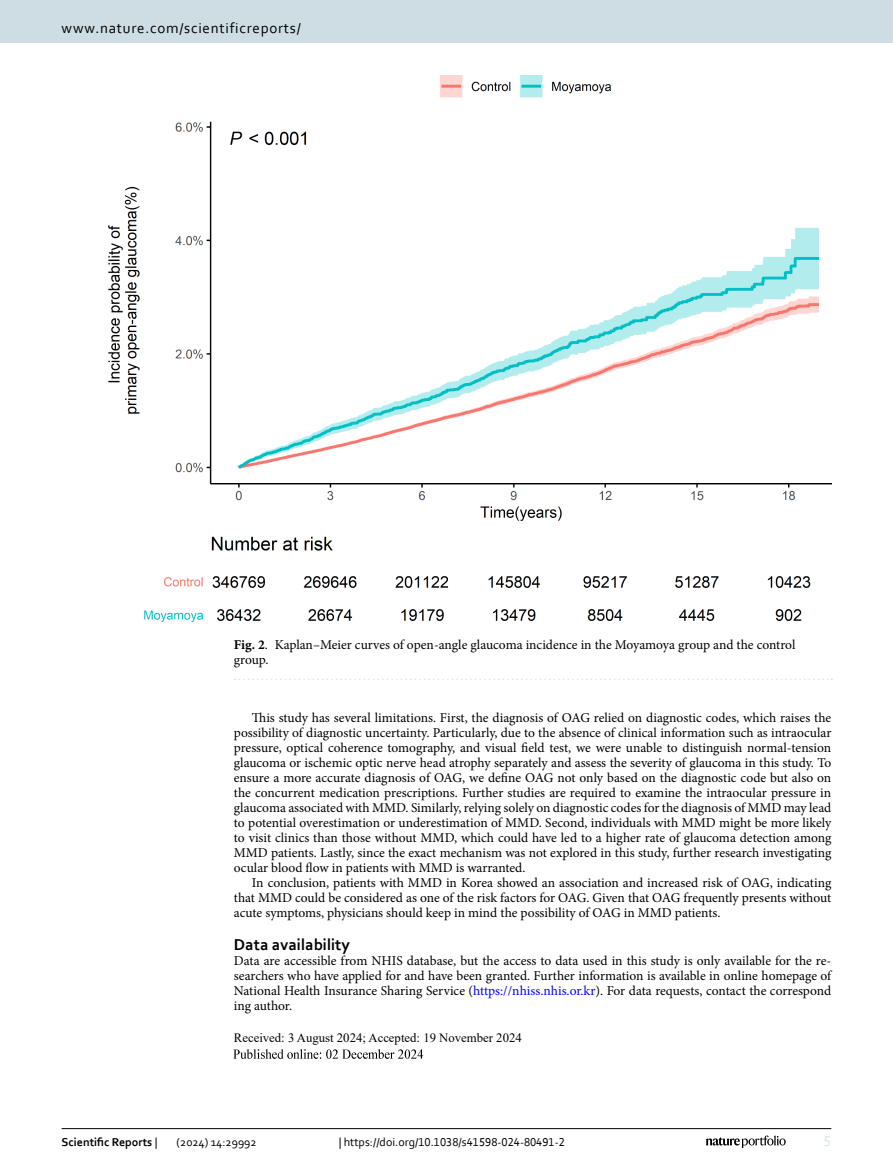
<style>
.page{position:relative;width:893px;height:1174px;background:#fff}
.page>*{position:absolute;margin:0;border:0;box-sizing:border-box;transform-origin:0 0}
.Endmatter_Heading{font:700 16.5px "Corbel";color:#000}
.t1{font:15px "Corbel";letter-spacing:.05em;color:#000}
.t2{font:15px "Corbel";color:#d9e4eb}
.Body_Text_Indent{font:13.5px/15px "Minion Pro";color:#000;text-align:justify}
.Data_Availability{font:13.5px/15px "Minion Pro";letter-spacing:-.005em;color:#000;text-align:justify}
.Figure_Caption{font:13.5px/15px "Minion Pro";letter-spacing:-.005em;color:#000}
.Article_History{font:12.75px "Times New Roman";color:#000}
.t3{font:12px "Corbel";color:#000}
.t4{font:700 12px "Corbel";color:#000}
.s1{font-weight:700}
.s2{color:#00f}
.s3{font-weight:400}
</style>
<div class="page">
<img style="left:234px;top:1049px;width:190px;height:10px">
<img style="left:108px;top:76px;width:723px;height:545px">
<svg style="left:235px;top:678px;width:597px;height:2px"></svg>
<hr style="left:62px;top:1128px;width:769px;height:1px;background:#000">
<svg style="left:706px;top:1135px;width:80px;height:12px"></svg>
<div style="left:0;top:0;width:893px;height:43px;background:#cedde4"></div>
<p class="t1" style="left:62px;top:18px;width:241px">www.nature.com/scientificreports/</p>
<p class="Figure_Caption" style="left:234px;top:637px;width:563px"><span class="s1">Fig. 2</span>. Kaplan–Meier curves of open-angle glaucoma incidence in the Moyamoya group and the control group.</p>
<p class="Body_Text_Indent" style="left:234px;top:710px;width:599px;text-indent:18px">This study has several limitations. First, the diagnosis of OAG relied on diagnostic codes, which raises the possibility of diagnostic uncertainty. Particularly, due to the absence of clinical information such as intraocular pressure, optical coherence tomography, and visual field test, we were unable to distinguish normal-tension glaucoma or ischemic optic nerve head atrophy separately and assess the severity of glaucoma in this study. To ensure a more accurate diagnosis of OAG, we define OAG not only based on the diagnostic code but also on the concurrent medication prescriptions. Further studies are required to examine the intraocular pressure in glaucoma associated with MMD. Similarly, relying solely on diagnostic codes for the diagnosis of MMD may lead to potential overestimation or underestimation of MMD. Second, individuals with MMD might be more likely to visit clinics than those without MMD, which could have led to a higher rate of glaucoma detection among MMD patients. Lastly, since the exact mechanism was not explored in this study, further research investigating ocular blood flow in patients with MMD is warranted.</p>
<p class="Body_Text_Indent" style="left:234px;top:875px;width:599px;text-indent:18px">In conclusion, patients with MMD in Korea showed an association and increased risk of OAG, indicating that MMD could be considered as one of the risk factors for OAG. Given that OAG frequently presents without acute symptoms, physicians should keep in mind the possibility of OAG in MMD patients.</p>
<p class="Endmatter_Heading" style="left:234px;top:934px;width:118px">Data availability</p>
<p class="Data_Availability" style="left:234px;top:953px;width:599px">Data are accessible from NHIS database, but the access to data used in this study is only available for the re&shy;searchers who have applied for and have been granted. Further information is available in online homepage of National Health Insurance Sharing Service (<span class="s2">https://nhiss.nhis.or.kr</span>). For data requests, contact the correspond ing author.</p>
<p class="Article_History" style="left:234px;top:1028px;width:289px">Received: 3 August 2024; Accepted: 19 November 2024</p>
<p class="t4" style="left:62px;top:1134px;width:97px">Scientific Reports <span class="s3">|</span></p>
<p class="t3" style="left:177px;top:1134px;width:82px">(2024) 14:29992</p>
<p class="t3" style="left:339px;top:1134px;width:228px">| https://doi.org/10.1038/s41598-024-80491-2</p>
<p class="t2" style="left:824px;top:1132px;width:9px">5</p>
</div>
